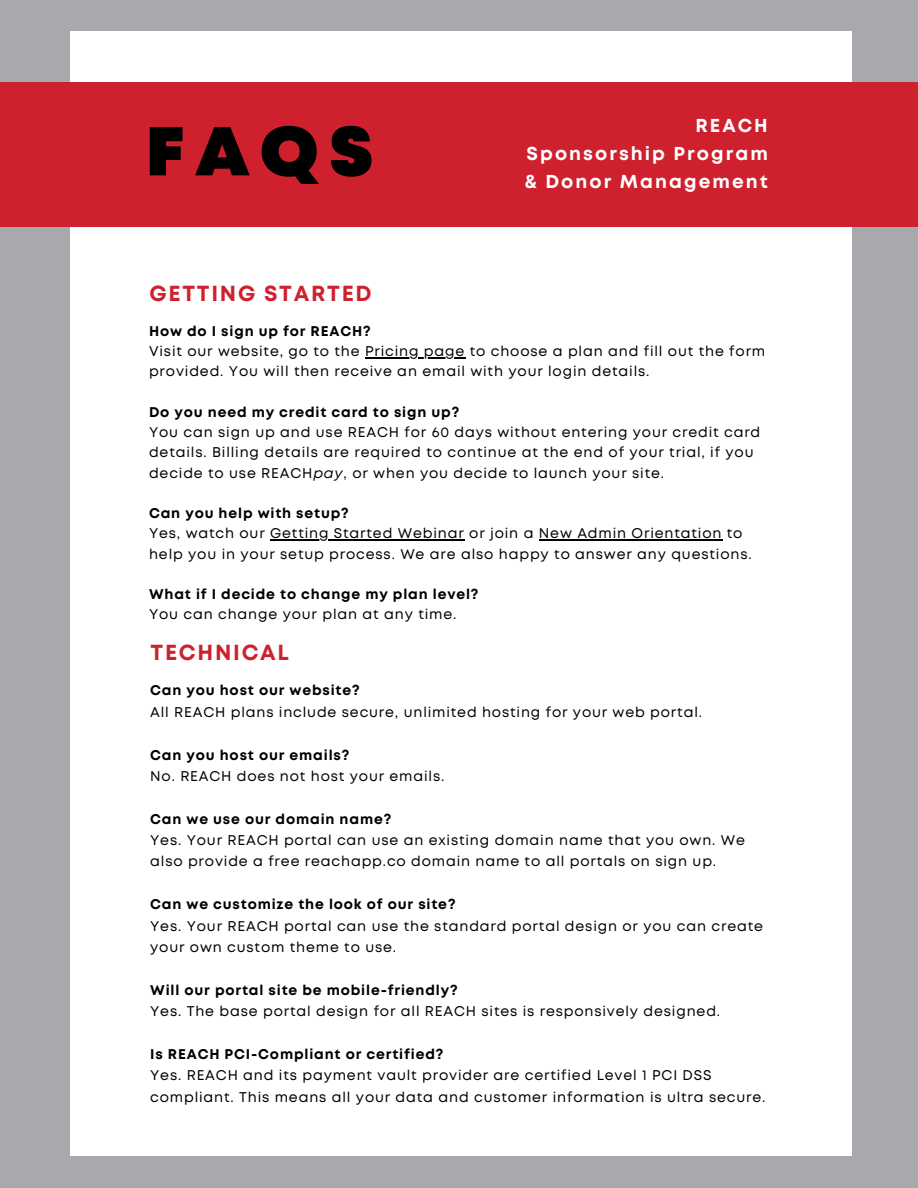
<style>
.page{position:relative;width:918px;height:1188px;background:#a7a9ac}
.page>*{position:absolute;margin:0;border:0;box-sizing:border-box;transform-origin:0 0}
.t1{font:900 68.85px "Mont";color:#000}
.t2{font:700 21.75px "Mont";letter-spacing:.08em;color:#cf202e}
.t3{font:700 18.75px/28.2px "Mont";letter-spacing:.11em;color:#fff;text-align:justify}
.t4{font:14.1px/21.3px "Mont";letter-spacing:.06em;color:#000}
.t5{font:700 14.1px "Mont";letter-spacing:.06em;color:#000}
.s1{font-style:italic}
</style>
<div class="page">
<div style="left:71px;top:31px;width:780px;height:1125px;background:#fff"></div>
<div style="left:0;top:82px;width:918px;height:144px;background:#cf202e"></div>
<hr style="left:365px;top:357px;width:100px;height:1px;background:#000">
<hr style="left:270px;top:539px;width:195px;height:2px;background:#000">
<hr style="left:539px;top:539px;width:183px;height:2px;background:#000">
<p class="t1" style="left:146px;top:125px;width:229px">FAQS</p>
<p class="t3" style="left:525px;top:112px;width:245px;text-indent:171px">REACH Sponsorship Program &amp; Donor Management</p>
<p class="t2" style="left:149px;top:286px;width:224px">GETTING STARTED</p>
<p class="t5" style="left:149px;top:326px;width:223px">How do I sign up for REACH?</p>
<p class="t4" style="left:149px;top:342px;width:618px">Visit our website, go to the Pricing page to choose a plan and fill out the form</p>
<p class="t4" style="left:149px;top:362px;width:502px">provided. You will then receive an email with your login details.</p>
<p class="t5" style="left:149px;top:407px;width:312px">Do you need my credit card to sign up?</p>
<p class="t4" style="left:149px;top:423px;width:613px;line-height:20.2px">You can sign up and use REACH for 60 days without entering your credit card details. Billing details are required to continue at the end of your trial, if you decide to use REACH<span class="s1">pay</span>, or when you decide to launch your site.</p>
<p class="t5" style="left:149px;top:508px;width:201px">Can you help with setup?</p>
<p class="t4" style="left:149px;top:524px;width:595px">Yes, watch our Getting Started Webinar or join a New Admin Orientation to</p>
<p class="t4" style="left:149px;top:544px;width:604px">help you in your setup process. We are also happy to answer any questions.</p>
<p class="t5" style="left:149px;top:589px;width:331px">What if I decide to change my plan level?</p>
<p class="t4" style="left:149px;top:605px;width:309px">You can change your plan at any time.</p>
<p class="t2" style="left:151px;top:644px;width:140px">TECHNICAL</p>
<h2 class="t5" style="left:150px;top:685px;width:211px">Can you host our website?</h2>
<p class="t4" style="left:150px;top:702px;width:553px">All REACH plans include secure, unlimited hosting for your web portal.</p>
<p class="t5" style="left:150px;top:749px;width:201px">Can you host our emails?</p>
<p class="t4" style="left:150px;top:766px;width:296px">No. REACH does not host your emails.</p>
<p class="t5" style="left:150px;top:813px;width:243px">Can we use our domain name?</p>
<p class="t4" style="left:150px;top:831px;width:596px">Yes. Your REACH portal can use an existing domain name that you own. We also provide a free reachapp.co domain name to all portals on sign up.</p>
<p class="t5" style="left:150px;top:899px;width:307px">Can we customize the look of our site?</p>
<p class="t4" style="left:150px;top:916px;width:614px">Yes. Your REACH portal can use the standard portal design or you can create your own custom theme to use.</p>
<p class="t5" style="left:150px;top:984px;width:309px">Will our portal site be mobile-friendly?</p>
<h2 class="t4" style="left:150px;top:1002px;width:571px">Yes. The base portal design for all REACH sites is responsively designed.</h2>
<p class="t5" style="left:150px;top:1049px;width:295px">Is REACH PCI-Compliant or certified?</p>
<p class="t4" style="left:150px;top:1066px;width:617px">Yes. REACH and its payment vault provider are certified Level 1 PCI DSS compliant. This means all your data and customer information is ultra secure.</p>
</div>
